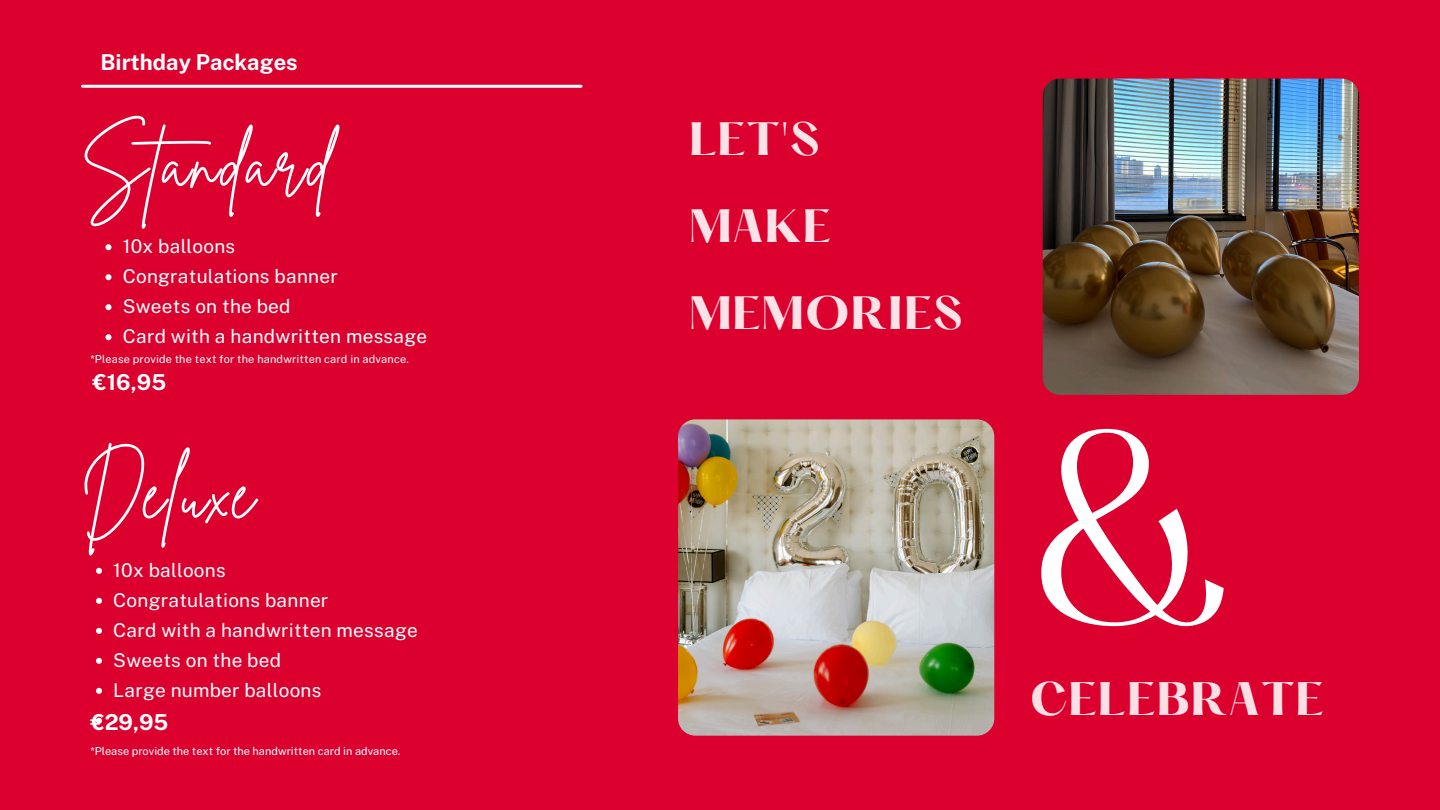
<style>
.page{position:relative;width:1440px;height:810px;background:#dc002f}
.page>*{position:absolute;margin:0;border:0;box-sizing:border-box;transform-origin:0 0}
.t1{font:234.8px "Hatton";color:#fff}
.t2{font:71px "Brittany Signature";letter-spacing:.045em;color:#fff}
.t3{font:700 41.1px "Hatton";letter-spacing:.015em;color:#fff}
.t4{font:700 40.9px/87px "Hatton";letter-spacing:.015em;color:#fff}
.t5{font:700 22px "Public Sans";color:#fff}
.t6{font:19px "Public Sans";letter-spacing:.015em;color:#fff}
.t7{font:11px "Public Sans";letter-spacing:.005em;color:#fff}
</style>
<div class="page">
<img style="left:678px;top:419px;width:316px;height:317px;border-radius:17px">
<img style="left:1043px;top:79px;width:316px;height:315px;border-radius:17px">
<hr style="left:82px;top:85px;width:499px;height:3px;background:#fff">
<svg style="left:105px;top:244px;width:6px;height:6px"></svg>
<svg style="left:105px;top:274px;width:6px;height:6px"></svg>
<svg style="left:105px;top:304px;width:6px;height:6px"></svg>
<svg style="left:105px;top:334px;width:6px;height:6px"></svg>
<svg style="left:96px;top:568px;width:6px;height:6px"></svg>
<svg style="left:96px;top:598px;width:6px;height:6px"></svg>
<svg style="left:96px;top:628px;width:6px;height:6px"></svg>
<svg style="left:96px;top:658px;width:6px;height:6px"></svg>
<svg style="left:96px;top:688px;width:6px;height:6px"></svg>
<svg style="left:96px;top:718px;width:6px;height:6px"></svg>
<p class="t5" style="left:101px;top:49px;width:199px">Birthday Packages</p>
<p class="t2" style="left:81px;top:117px;width:251px">Standard</p>
<p class="t6" style="left:123px;top:235px;width:114px">10x balloons</p>
<p class="t6" style="left:123px;top:265px;width:217px">Congratulations banner</p>
<h3 class="t6" style="left:123px;top:295px;width:169px">Sweets on the bed</h3>
<h2 class="t6" style="left:123px;top:325px;width:306px">Card with a handwritten message</h2>
<h1 class="t7" style="left:90px;top:353px;width:320px">*Please provide the text for the handwritten card in advance.</h1>
<p class="t5" style="left:93px;top:369px;width:75px">€16,95</p>
<p class="t2" style="left:81px;top:447px;width:175px">Deluxe</p>
<p class="t6" style="left:113px;top:559px;width:114px">10x balloons</p>
<p class="t6" style="left:113px;top:589px;width:217px">Congratulations banner</p>
<p class="t6" style="left:113px;top:619px;width:306px">Card with a handwritten message</p>
<h3 class="t6" style="left:113px;top:649px;width:169px">Sweets on the bed</h3>
<p class="t6" style="left:113px;top:679px;width:210px">Large number balloons</p>
<p class="t5" style="left:90px;top:709px;width:80px">€29,95</p>
<p class="t7" style="left:91px;top:744px;width:311px">*Please provide the text for the handwritten card in advance.</p>
<h3 class="t4" style="left:688px;top:100px;width:276px">LET'S<br>MAKE<br>MEMORIES</h3>
<p class="t1" style="left:1030px;top:420px;width:209px">&amp;</p>
<h3 class="t3" style="left:1030px;top:680px;width:296px">CELEBRATE</h3>
</div>
